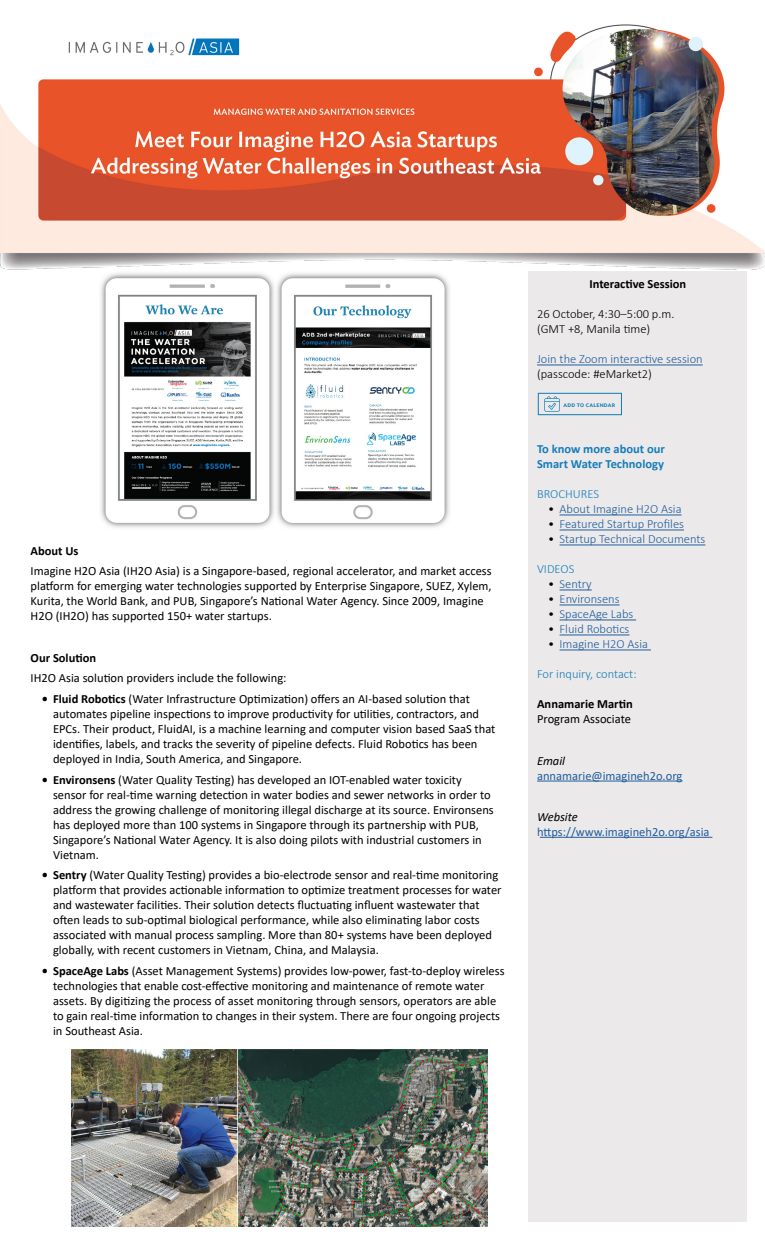
<style>
.page{position:relative;width:765px;height:1260px;background:#fff}
.page>*{position:absolute;margin:0;border:0;box-sizing:border-box;transform-origin:0 0}
.t1{font:12.5px/15px "Calibri";color:#000}
.t2{font:300 12.5px "Calibri";color:#215e9e}
.t3{font:300 12.5px/15px "Calibri";color:#000}
.t4{font:12.5px "Calibri";color:#215e9e}
.t5{font:700 12.5px "Calibri";color:#000}
.t6{font:700 12.5px/15px "Calibri";color:#157db9}
.t7{font:300 12.5px "Calibri";color:#187dba}
.t8{font:italic 12.5px "Calibri";color:#000}
.t9{font:600 5px "Ideal Sans";letter-spacing:.05em;color:#0d7db7}
.s1{font-weight:700}
.s2{color:#000}
</style>
<div class="page">
<img style="left:0;top:24px;width:765px;height:246px">
<img style="left:100px;top:273px;width:350px;height:255px">
<div style="left:529px;top:271px;width:218px;height:951px;background:#ebe9e9"></div>
<hr style="left:537px;top:365px;width:166px;height:1px;background:#215e9e">
<hr style="left:560px;top:515px;width:122px;height:1px;background:#215e9e">
<hr style="left:560px;top:530px;width:124px;height:1px;background:#215e9e">
<hr style="left:560px;top:545px;width:145px;height:1px;background:#215e9e">
<hr style="left:560px;top:590px;width:32px;height:1px;background:#215e9e">
<hr style="left:560px;top:605px;width:60px;height:1px;background:#215e9e">
<hr style="left:560px;top:620px;width:76px;height:1px;background:#215e9e">
<hr style="left:560px;top:635px;width:69px;height:1px;background:#215e9e">
<hr style="left:560px;top:650px;width:91px;height:1px;background:#215e9e">
<hr style="left:537px;top:781px;width:145px;height:1px;background:#215e9e">
<hr style="left:540px;top:837px;width:172px;height:1px;background:#215e9e">
<img style="left:71px;top:1050px;width:417px;height:176px">
<svg style="left:544px;top:396px;width:16px;height:16px"></svg>
<div style="left:538px;top:393px;width:84px;height:22px;border:1px solid #0d7db7"></div>
<p class="t5" style="left:31px;top:542px;width:50px">About Us</p>
<p class="t1" style="left:31px;top:563px;width:463px">Imagine H2O Asia (IH2O Asia) is a Singapore-based, regional accelerator, and market access platform for emerging water technologies supported by Enterprise Singapore, SUEZ, Xylem, Kurita, the World Bank, and PUB, Singapore’s National Water Agency. Since 2009, Imagine H2O (IH2O) has supported 150+ water startups.</p>
<p class="t5" style="left:31px;top:649px;width:67px">Our Solution</p>
<p class="t1" style="left:31px;top:670px;width:258px">IH2O Asia solution providers include the following:</p>
<p class="t1" style="left:53px;top:691px;width:444px;text-indent:-11px"><span class="s1">• Fluid Robotics</span> (Water Infrastructure Optimization) offers an AI-based solution that automates pipeline inspections to improve productivity for utilities, contractors, and EPCs. Their product, FluidAI, is a machine learning and computer vision based SaaS that identifies, labels, and tracks the severity of pipeline defects. Fluid Robotics has been deployed in India, South America, and Singapore.</p>
<p class="t1" style="left:53px;top:772px;width:442px;text-indent:-11px"><span class="s1">• Environsens</span> (Water Quality Testing) has developed an IOT-enabled water toxicity sensor for real-time warning detection in water bodies and sewer networks in order to address the growing challenge of monitoring illegal discharge at its source. Environsens has deployed more than 100 systems in Singapore through its partnership with PUB, Singapore’s National Water Agency. It is also doing pilots with industrial customers in Vietnam.</p>
<p class="t1" style="left:53px;top:867px;width:450px;text-indent:-11px"><span class="s1">• Sentry</span> (Water Quality Testing) provides a bio-electrode sensor and real-time monitoring platform that provides actionable information to optimize treatment processes for water and wastewater facilities. Their solution detects fluctuating influent wastewater that often leads to sub-optimal biological performance, while also eliminating labor costs associated with manual process sampling. More than 80+ systems have been deployed globally, with recent customers in Vietnam, China, and Malaysia.</p>
<p class="t1" style="left:53px;top:963px;width:453px;text-indent:-11px"><span class="s1">• SpaceAge Labs</span> (Asset Management Systems) provides low-power, fast-to-deploy wireless technologies that enable cost-effective monitoring and maintenance of remote water assets. By digitizing the process of asset monitoring through sensors, operators are able to gain real-time information to changes in their system. There are four ongoing projects in Southeast Asia.</p>
<p class="t5" style="left:589px;top:275px;width:98px">Interactive Session</p>
<p class="t3" style="left:537px;top:307px;width:139px">26 October, 4:30–5:00 p.m. (GMT +8, Manila time)</p>
<p class="t2" style="left:537px;top:351px;width:167px">Join the Zoom interactive session</p>
<p class="t3" style="left:537px;top:367px;width:116px">(passcode: #eMarket2)</p>
<p class="t9" style="left:563px;top:401px;width:53px">ADD TO CALENDAR</p>
<p class="t6" style="left:537px;top:442px;width:129px">To know more about our<br>Smart Water Technology</p>
<p class="t7" style="left:537px;top:486px;width:64px">BROCHURES</p>
<p class="t2" style="left:548px;top:501px;width:135px"><span class="s2">•</span> About Imagine H2O Asia</p>
<p class="t2" style="left:548px;top:516px;width:137px"><span class="s2">•</span> Featured Startup Profiles</p>
<p class="t2" style="left:548px;top:531px;width:159px"><span class="s2">•</span> Startup Technical Documents</p>
<p class="t7" style="left:537px;top:561px;width:39px">VIDEOS</p>
<p class="t2" style="left:548px;top:576px;width:45px"><span class="s2">•</span> Sentry</p>
<p class="t2" style="left:548px;top:591px;width:73px"><span class="s2">•</span> Environsens</p>
<p class="t2" style="left:548px;top:606px;width:86px"><span class="s2">•</span> SpaceAge Labs</p>
<p class="t2" style="left:548px;top:621px;width:83px"><span class="s2">•</span> Fluid Robotics</p>
<p class="t2" style="left:548px;top:636px;width:101px"><span class="s2">•</span> Imagine H2O Asia</p>
<p class="t7" style="left:537px;top:666px;width:101px">For inquiry, contact:</p>
<p class="t5" style="left:537px;top:695px;width:97px">Annamarie Martin</p>
<p class="t1" style="left:537px;top:711px;width:95px">Program Associate</p>
<p class="t8" style="left:537px;top:752px;width:30px">Email</p>
<p class="t4" style="left:537px;top:767px;width:147px">annamarie@imagineh2o.org</p>
<p class="t8" style="left:537px;top:808px;width:42px">Website</p>
<p class="t4" style="left:537px;top:823px;width:174px">https://www.imagineh2o.org/asia</p>
</div>
